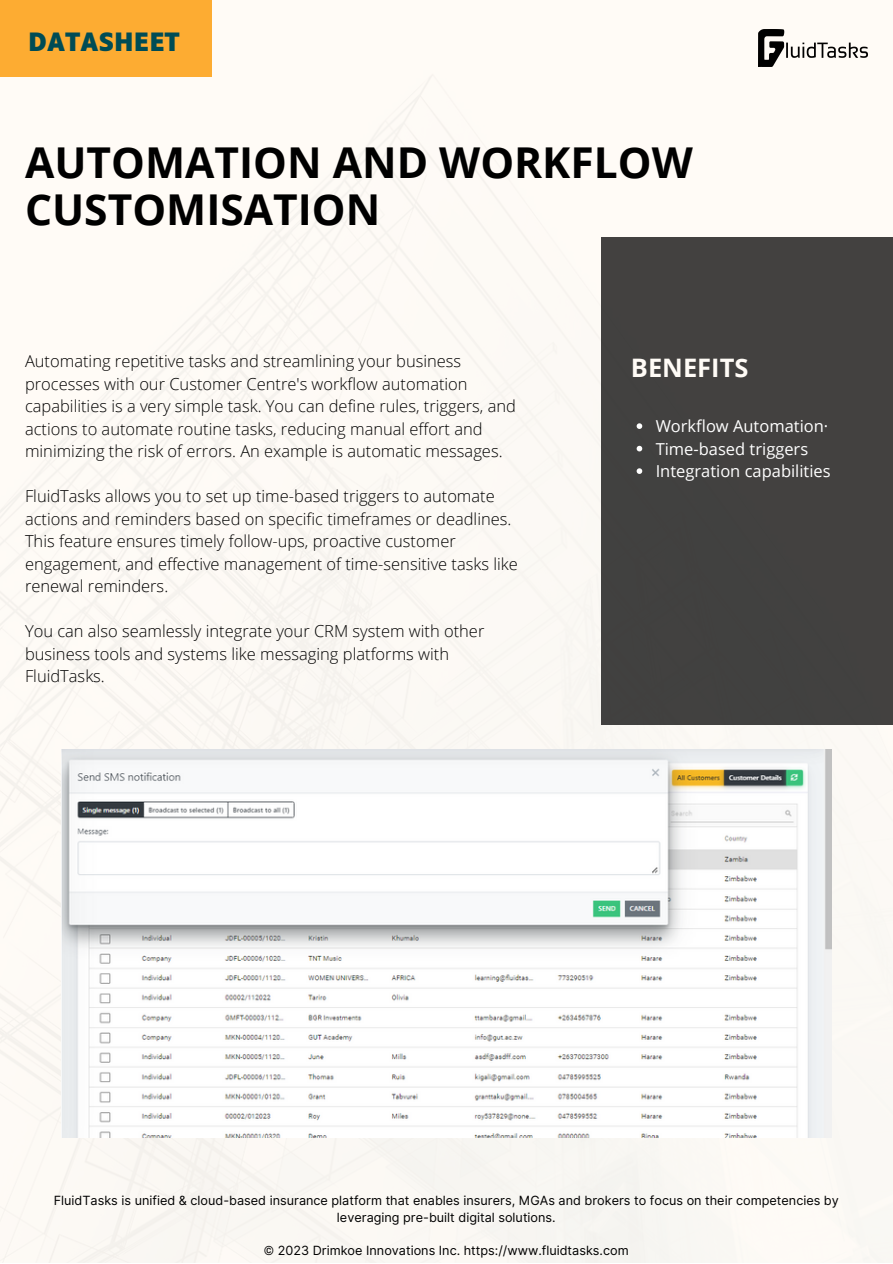
<style>
.page{position:relative;width:893px;height:1264px;background:#fff}
.page>*{position:absolute;margin:0;border:0;box-sizing:border-box;transform-origin:0 0}
.t1{font:700 42.45px/47.2px "Open Sans";color:#000}
.t2{font:700 25.5px "Open Sans";color:#fffbf6}
.t3{font:700 24.15px "Luciole";color:#004c55}
.t4{font:300 16.5px/22.5px "Open Sans";color:#000}
.t5{font:16.5px "Open Sans";color:#fff}
.t6{font:12.6px/17px "Inter";color:#000;text-align:center}
</style>
<div class="page">
<div style="left:0;top:0;width:892px;height:1262px;background:#fdfaf5"></div>
<div style="left:0;top:0;width:211px;height:77px;background:#fdac32"></div>
<img style="left:758px;top:30px;width:109px;height:37px">
<div style="left:601px;top:237px;width:291px;height:488px;background:#434140"></div>
<img style="left:62px;top:749px;width:769px;height:388px">
<svg style="left:636px;top:423px;width:6px;height:6px"></svg>
<svg style="left:636px;top:446px;width:6px;height:5px"></svg>
<svg style="left:636px;top:468px;width:6px;height:6px"></svg>
<p class="t3" style="left:28px;top:32px;width:153px">DATASHEET</p>
<p class="t1" style="left:25px;top:138px;width:669px">AUTOMATION AND WORKFLOW<br>CUSTOMISATION</p>
<p class="t4" style="left:25px;top:350px;width:492px">Automating repetitive tasks and streamlining your business processes with our Customer Centre's workflow automation capabilities is a very simple task. You can define rules, triggers, and actions to automate routine tasks, reducing manual effort and minimizing the risk of errors. An example is automatic messages.</p>
<p class="t4" style="left:25px;top:484px;width:494px">FluidTasks allows you to set up time-based triggers to automate actions and reminders based on specific timeframes or deadlines.<br>This feature ensures timely follow-ups, proactive customer engagement, and effective management of time-sensitive tasks like renewal reminders.</p>
<p class="t4" style="left:25px;top:619px;width:461px">You can also seamlessly integrate your CRM system with other business tools and systems like messaging platforms with<br>FluidTasks.</p>
<p class="t2" style="left:631px;top:349px;width:119px">BENEFITS</p>
<p class="t5" style="left:655px;top:414px;width:174px">Workflow Automation·</p>
<p class="t5" style="left:655px;top:437px;width:154px">Time-based triggers</p>
<p class="t5" style="left:655px;top:459px;width:176px">Integration capabilities</p>
<p class="t6" style="left:54px;top:1191px;width:786px">FluidTasks is unified &amp; cloud-based insurance platform that enables insurers, MGAs and brokers to focus on their competencies by leveraging pre-built digital solutions.</p>
<p class="t6" style="left:264px;top:1242px;width:366px">© 2023 Drimkoe Innovations Inc. https://www.fluidtasks.com</p>
</div>
